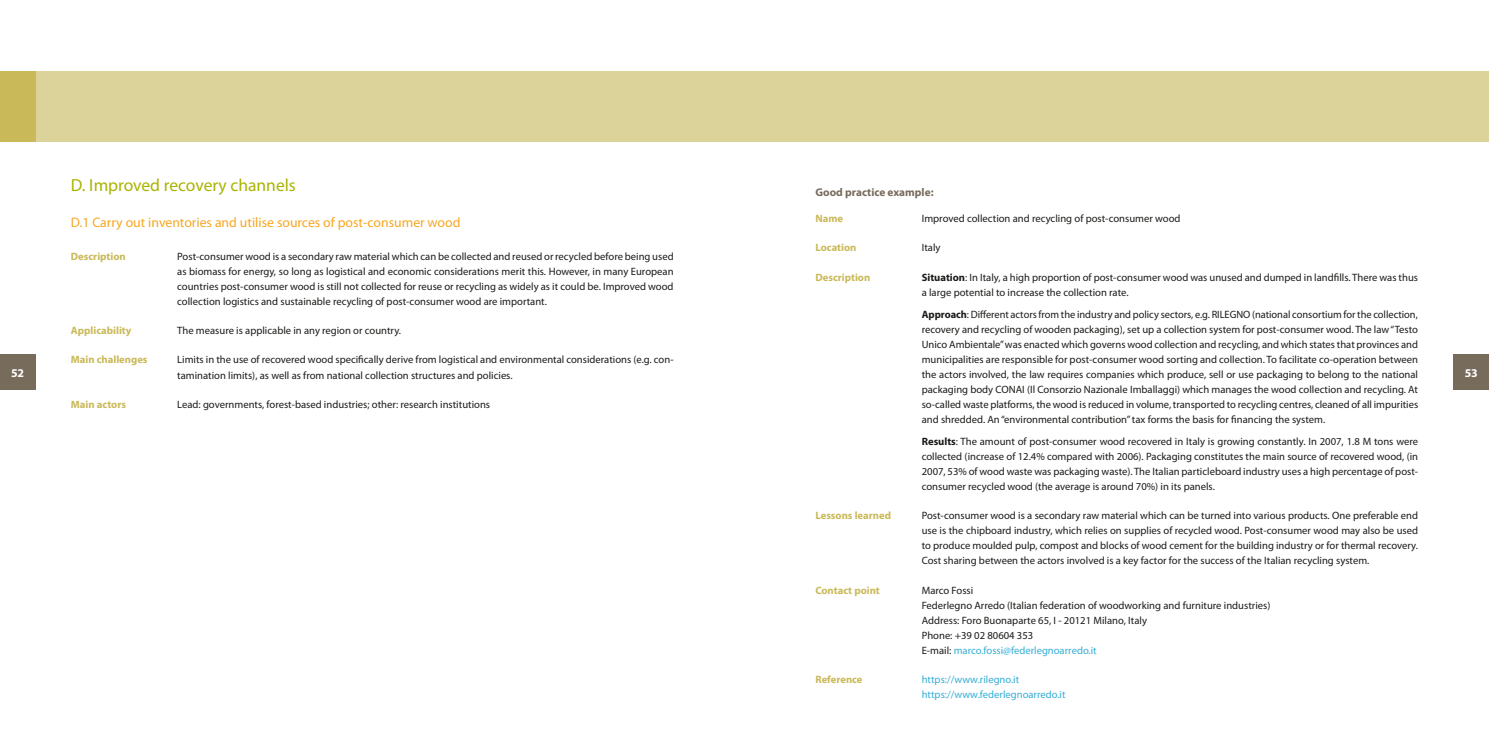
<style>
.page{position:relative;width:1489px;height:745px;background:#fff}
.page>*{position:absolute;margin:0;border:0;box-sizing:border-box;transform-origin:0 0}
.t1{font:17.5px "Myriad Pro";color:#a9b400}
.t2{font:13.75px "Myriad Pro";color:#f7a722}
.t3{font:700 11.88px "Myriad Pro";color:#fff}
.t4{font:700 11.25px "Myriad Pro";color:#776b5c}
.t5{font:10.62px/15px "Myriad Pro";color:#1a1a18;text-align:justify}
.t6{font:700 10.62px "Myriad Pro";color:#c9b958}
.t7{font:10.62px/15px "Myriad Pro";color:#34aed6}
.s1{font-weight:700}
.s2{color:#34aed6}
</style>
<div class="page">
<div style="left:0;top:354px;width:35px;height:36px;background:#776b5c"></div>
<div style="left:1453px;top:354px;width:35px;height:36px;background:#776b5c"></div>
<div style="left:0;top:71px;width:1488px;height:71px;background:#dbd39a"></div>
<div style="left:0;top:71px;width:35px;height:71px;background:#c9b958"></div>
<h1 class="t1" style="left:71px;top:174px;width:226px">D. Improved recovery channels</h1>
<p class="t2" style="left:71px;top:214px;width:391px">D.1 Carry out inventories and utilise sources of post-consumer wood</p>
<p class="t6" style="left:71px;top:249px;width:56px">Description</p>
<p class="t5" style="left:177px;top:248px;width:498px">Post-consumer wood is a secondary raw material which can be collected and reused or recycled before being used as biomass for energy, so long as logistical and economic considerations merit this. However, in many European countries post-consumer wood is still not collected for reuse or recycling as widely as it could be. Improved wood collection logistics and sustainable recycling of post-consumer wood are important.</p>
<p class="t6" style="left:71px;top:323px;width:62px">Applicability</p>
<p class="t5" style="left:177px;top:323px;width:225px">The measure is applicable in any region or country.</p>
<p class="t6" style="left:71px;top:353px;width:78px">Main challenges</p>
<p class="t5" style="left:177px;top:352px;width:498px">Limits in the use of recovered wood specifically derive from logistical and environmental considerations (e.g. con&shy;tamination limits), as well as from national collection structures and policies.</p>
<p class="t6" style="left:71px;top:397px;width:57px">Main actors</p>
<p class="t5" style="left:177px;top:396px;width:314px">Lead: governments, forest-based industries; other: research institutions</p>
<p class="t4" style="left:815px;top:185px;width:120px">Good practice example:</p>
<p class="t6" style="left:815px;top:211px;width:29px">Name</p>
<p class="t5" style="left:921px;top:211px;width:260px">Improved collection and recycling of post-consumer wood</p>
<p class="t6" style="left:815px;top:241px;width:43px">Location</p>
<p class="t5" style="left:921px;top:240px;width:20px">Italy</p>
<p class="t6" style="left:815px;top:270px;width:56px">Description</p>
<p class="t5" style="left:921px;top:269px;width:498px"><span class="s1">Situation</span>: In Italy, a high proportion of post-consumer wood was unused and dumped in landfills. There was thus a large potential to increase the collection rate.</p>
<p class="t5" style="left:921px;top:306px;width:498px"><span class="s1">Approach</span>: Different actors from the industry and policy sectors, e.g. RILEGNO (national consortium for the collection, recovery and recycling of wooden packaging), set up a collection system for post-consumer wood. The law “Testo Unico Ambientale” was enacted which governs wood collection and recycling, and which states that provinces and municipalities are responsible for post-consumer wood sorting and collection. To facilitate co-operation between the actors involved, the law requires companies which produce, sell or use packaging to belong to the national packaging body CONAI (Il Consorzio Nazionale Imballaggi) which manages the wood collection and recycling. At so-called waste platforms, the wood is reduced in volume, transported to recycling centres, cleaned of all impurities and shredded. An “environmental contribution” tax forms the basis for financing the system.</p>
<p class="t5" style="left:921px;top:433px;width:498px"><span class="s1">Results</span>: The amount of post-consumer wood recovered in Italy is growing constantly. In 2007, 1.8 M tons were collected (increase of 12.4% compared with 2006). Packaging constitutes the main source of recovered wood, (in 2007, 53% of wood waste was packaging waste). The Italian particleboard industry uses a high percentage of post&shy;consumer recycled wood (the average is around 70%) in its panels.</p>
<p class="t6" style="left:815px;top:508px;width:77px">Lessons learned</p>
<p class="t5" style="left:921px;top:508px;width:498px">Post-consumer wood is a secondary raw material which can be turned into various products. One preferable end use is the chipboard industry, which relies on supplies of recycled wood. Post-consumer wood may also be used to produce moulded pulp, compost and blocks of wood cement for the building industry or for thermal recovery.<br>Cost sharing between the actors involved is a key factor for the success of the Italian recycling system.</p>
<p class="t6" style="left:815px;top:583px;width:66px">Contact point</p>
<p class="t5" style="left:921px;top:582px;width:350px;text-align:left">Marco Fossi<br>Federlegno Arredo (Italian federation of woodworking and furniture industries)<br>Address: Foro Buonaparte 65, I - 20121 Milano, Italy<br>Phone: +39 02 80604 353<br>E-mail: <span class="s2">marco.fossi@federlegnoarredo.it</span></p>
<p class="t6" style="left:815px;top:672px;width:49px">Reference</p>
<p class="t7" style="left:921px;top:671px;width:145px">https://www.rilegno.it https://www.federlegnoarredo.it</p>
<p class="t3" style="left:11px;top:365px;width:14px">52</p>
<p class="t3" style="left:1464px;top:365px;width:15px">53</p>
</div>
